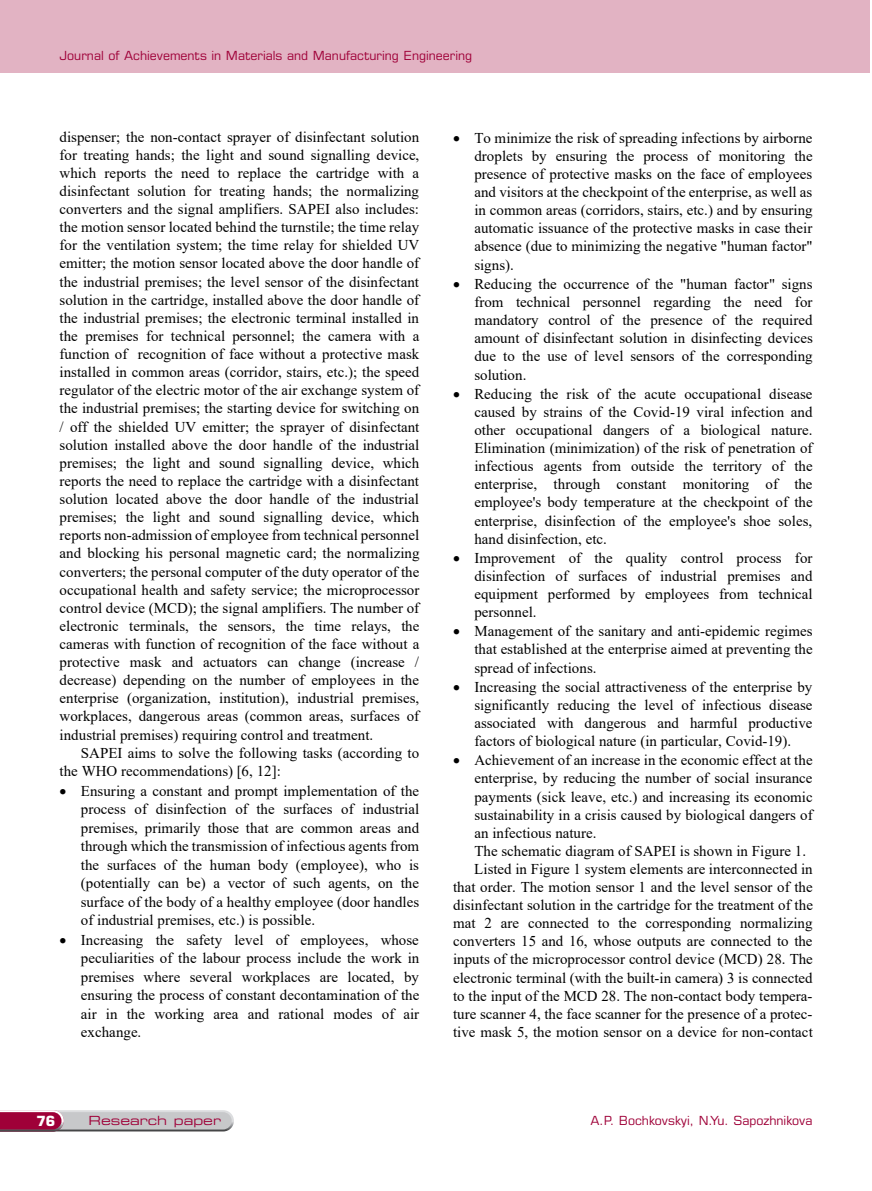
<style>
.page{position:relative;width:872px;height:1191px;background:#fff}
.page>*{position:absolute;margin:0;border:0;box-sizing:border-box;transform-origin:0 0}
.t1{font:15px/18.1px "Times New Roman";letter-spacing:.005em;color:#000;text-align:justify}
.t2{font:700 14.1px "Eurostile LT Pro";color:#fff}
.t3{font:12.6px "Eurostile LT Pro";color:#9f0038}
.t4{font:12.6px "Eurostile LT Pro Ex 2";color:#9f0038}
.s1{font-size:13.5px}
</style>
<div class="page">
<svg style="left:0;top:1110px;width:234px;height:21px;background:#b998a5"></svg>
<div style="left:0;top:0;width:870px;height:72px;background:#e2b3c3"></div>
<p class="t3" style="left:60px;top:48px;width:414px">Journal of Achievements in Materials and Manufacturing Engineering</p>
<p class="t1" style="left:60px;top:127px;width:361px">dispenser; the non-contact sprayer of disinfectant solution</p>
<p class="t1" style="left:60px;top:145px;width:361px">for treating hands; the light and sound signalling device,</p>
<p class="t1" style="left:60px;top:163px;width:361px">which reports the need to replace the cartridge with a</p>
<p class="t1" style="left:60px;top:181px;width:361px">disinfectant solution for treating hands; the normalizing</p>
<p class="t1" style="left:60px;top:199px;width:361px">converters and the signal amplifiers. SAPEI also includes:</p>
<p class="t1" style="left:60px;top:218px;width:361px">the motion sensor located behind the turnstile; the time relay</p>
<p class="t1" style="left:60px;top:236px;width:361px">for the ventilation system; the time relay for shielded UV</p>
<p class="t1" style="left:60px;top:254px;width:361px">emitter; the motion sensor located above the door handle of</p>
<p class="t1" style="left:60px;top:272px;width:361px">the industrial premises; the level sensor of the disinfectant</p>
<p class="t1" style="left:60px;top:290px;width:361px">solution in the cartridge, installed above the door handle of</p>
<p class="t1" style="left:60px;top:308px;width:361px">the industrial premises; the electronic terminal installed in</p>
<p class="t1" style="left:60px;top:326px;width:361px">the premises for technical personnel; the camera with a</p>
<p class="t1" style="left:60px;top:344px;width:361px">function of recognition of face without a protective mask</p>
<p class="t1" style="left:60px;top:363px;width:361px">installed in common areas (corridor, stairs, etc.); the speed</p>
<p class="t1" style="left:60px;top:381px;width:361px">regulator of the electric motor of the air exchange system of</p>
<p class="t1" style="left:60px;top:399px;width:361px">the industrial premises; the starting device for switching on</p>
<p class="t1" style="left:60px;top:417px;width:361px">/ off the shielded UV emitter; the sprayer of disinfectant</p>
<p class="t1" style="left:60px;top:435px;width:361px">solution installed above the door handle of the industrial</p>
<p class="t1" style="left:60px;top:453px;width:361px">premises; the light and sound signalling device, which</p>
<p class="t1" style="left:60px;top:471px;width:361px">reports the need to replace the cartridge with a disinfectant</p>
<p class="t1" style="left:60px;top:489px;width:361px">solution located above the door handle of the industrial</p>
<p class="t1" style="left:60px;top:507px;width:361px">premises; the light and sound signalling device, which</p>
<p class="t1" style="left:60px;top:525px;width:361px">reports non-admission of employee from technical personnel</p>
<p class="t1" style="left:60px;top:544px;width:361px">and blocking his personal magnetic card; the normalizing</p>
<p class="t1" style="left:60px;top:562px;width:361px">converters; the personal computer of the duty operator of the</p>
<p class="t1" style="left:60px;top:580px;width:361px">occupational health and safety service; the microprocessor</p>
<p class="t1" style="left:60px;top:598px;width:361px">control device (MCD); the signal amplifiers. The number of</p>
<p class="t1" style="left:60px;top:616px;width:361px">electronic terminals, the sensors, the time relays, the</p>
<p class="t1" style="left:60px;top:634px;width:361px">cameras with function of recognition of the face without a</p>
<p class="t1" style="left:60px;top:652px;width:361px">protective mask and actuators can change (increase /</p>
<p class="t1" style="left:60px;top:670px;width:361px">decrease) depending on the number of employees in the</p>
<p class="t1" style="left:60px;top:689px;width:361px">enterprise (organization, institution), industrial premises,</p>
<p class="t1" style="left:60px;top:707px;width:361px">workplaces, dangerous areas (common areas, surfaces of</p>
<p class="t1" style="left:60px;top:725px;width:315px">industrial premises) requiring control and treatment.</p>
<p class="t1" style="left:81px;top:743px;width:340px">SAPEI aims to solve the following tasks (according to</p>
<p class="t1" style="left:60px;top:761px;width:223px">the WHO recommendations) [6, 12]:</p>
<p class="t1" style="left:81px;top:781px;width:340px;text-indent:-21px">• Ensuring a constant and prompt implementation of the process of disinfection of the surfaces of industrial premises, primarily those that are common areas and through which the transmission of infectious agents from the surfaces of the human body (employee), who is (potentially can be) a vector of such agents, on the surface of the body of a healthy employee (door handles of industrial premises, etc.) is possible.</p>
<p class="t1" style="left:81px;top:930px;width:340px;text-indent:-21px">• Increasing the safety level of employees, whose peculiarities of the labour process include the work in premises where several workplaces are located, by ensuring the process of constant decontamination of the air in the working area and rational modes of air exchange.</p>
<p class="t2" style="left:36px;top:1112px;width:20px">76</p>
<p class="t4" style="left:88px;top:1112px;width:134px">Research paper</p>
<p class="t1" style="left:474px;top:128px;width:340px;text-indent:-21px">• To minimize the risk of spreading infections by airborne droplets by ensuring the process of monitoring the presence of protective masks on the face of employees and visitors at the checkpoint of the enterprise, as well as in common areas (corridors, stairs, etc.) and by ensuring automatic issuance of the protective masks in case their absence (due to minimizing the negative "human factor" signs).</p>
<p class="t1" style="left:474px;top:274px;width:340px;text-indent:-21px">• Reducing the occurrence of the "human factor" signs from technical personnel regarding the need for mandatory control of the presence of the required amount of disinfectant solution in disinfecting devices due to the use of level sensors of the corresponding solution.</p>
<p class="t1" style="left:474px;top:384px;width:340px;text-indent:-21px">• Reducing the risk of the acute occupational disease caused by strains of the Covid-19 viral infection and other occupational dangers of a biological nature.<br>Elimination (minimization) of the risk of penetration of infectious agents from outside the territory of the enterprise, through constant monitoring of the employee's body temperature at the checkpoint of the enterprise, disinfection of the employee's shoe soles, hand disinfection, etc.</p>
<p class="t1" style="left:474px;top:548px;width:340px;text-indent:-21px">• Improvement of the quality control process for disinfection of surfaces of industrial premises and equipment performed by employees from technical personnel.</p>
<p class="t1" style="left:474px;top:621px;width:340px;text-indent:-21px">• Management of the sanitary and anti-epidemic regimes that established at the enterprise aimed at preventing the spread of infections.</p>
<p class="t1" style="left:474px;top:677px;width:340px;text-indent:-21px">• Increasing the social attractiveness of the enterprise by significantly reducing the level of infectious disease associated with dangerous and harmful productive factors of biological nature (in particular, Covid-19).</p>
<p class="t1" style="left:453px;top:751px;width:361px">• Achievement of an increase in the economic effect at the</p>
<p class="t1" style="left:474px;top:769px;width:340px">enterprise, by reducing the number of social insurance</p>
<p class="t1" style="left:474px;top:787px;width:340px">payments (sick leave, etc.) and increasing its economic</p>
<p class="t1" style="left:474px;top:805px;width:340px">sustainability in a crisis caused by biological dangers of</p>
<p class="t1" style="left:474px;top:823px;width:124px">an infectious nature.</p>
<p class="t1" style="left:474px;top:841px;width:333px">The schematic diagram of SAPEI is shown in Figure 1.</p>
<p class="t1" style="left:474px;top:859px;width:340px">Listed in Figure 1 system elements are interconnected in</p>
<p class="t1" style="left:453px;top:877px;width:361px">that order. The motion sensor 1 and the level sensor of the</p>
<p class="t1" style="left:453px;top:895px;width:361px">disinfectant solution in the cartridge for the treatment of the</p>
<p class="t1" style="left:453px;top:913px;width:361px">mat 2 are connected to the corresponding normalizing</p>
<p class="t1" style="left:453px;top:932px;width:361px">converters 15 and 16, whose outputs are connected to the</p>
<p class="t1" style="left:453px;top:950px;width:361px">inputs of the microprocessor control device (MCD) 28. The</p>
<p class="t1" style="left:453px;top:968px;width:361px">electronic terminal (with the built-in camera) 3 is connected</p>
<p class="t1" style="left:453px;top:986px;width:361px">to the input of the MСD 28. The non-contact body tempera-</p>
<p class="t1" style="left:453px;top:1004px;width:361px">ture scanner 4, the face scanner for the presence of a protec-</p>
<p class="t1" style="left:453px;top:1022px;width:361px">tive mask 5, the motion sensor on a device <span class="s1">for</span> non-contact</p>
<p class="t3" style="left:590px;top:1113px;width:223px">A.P. Bochkovskyi, N.Yu. Sapozhnikova</p>
</div>
